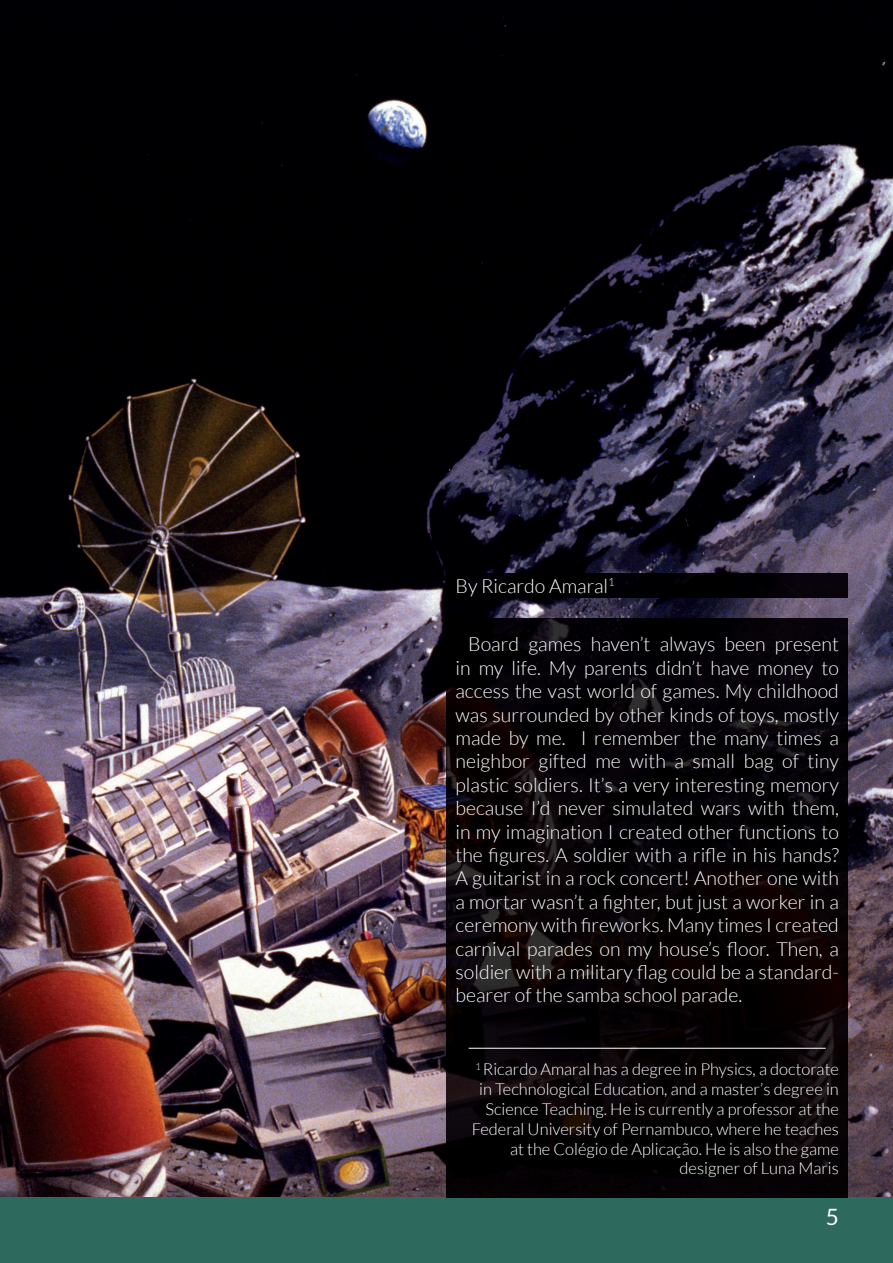
<style>
.page{position:relative;width:893px;height:1263px;background:#fff}
.page>*{position:absolute;margin:0;border:0;box-sizing:border-box;transform-origin:0 0}
.t1{font:22.5px "Lato";color:#fff}
.t2{font:300 19.5px/23.4px "Lato";color:#fff;text-align:justify}
.t3{font:300 16.5px/19.8px "Lato";color:#fff;text-align:right}
</style>
<div class="page">
<img style="left:0;top:0;width:893px;height:1197px">
<div style="left:0;top:1197px;width:893px;height:66px;background:#2d6a5d"></div>
<img style="left:446px;top:619px;width:402px;height:578px">
<img style="left:446px;top:573px;width:402px;height:24px">
<hr style="left:469px;top:1048px;width:357px;height:1px;background:#fff">
<p class="t2" style="left:455px;top:574px;width:161px">By Ricardo Amaral<sup>1</sup></p>
<p class="t2" style="left:455px;top:633px;width:385px;text-indent:13px">Board games haven’t always been present in my life. My parents didn’t have money to access the vast world of games. My childhood was surrounded by other kinds of toys, mostly made by me. I remember the many times a neighbor gifted me with a small bag of tiny plastic soldiers. It’s a very interesting memory because I’d never simulated wars with them, in my imagination I created other functions to the figures. A soldier with a rifle in his hands?<br>A guitarist in a rock concert! Another one with a mortar wasn’t a fighter, but just a worker in a ceremony with fireworks. Many times I created carnival parades on my house’s floor. Then, a soldier with a military flag could be a standard&shy;bearer of the samba school parade.</p>
<p class="t3" style="left:472px;top:1059px;width:369px"><sup>1</sup> Ricardo Amaral has a degree in Physics, a doctorate in Technological Education, and a master’s degree in Science Teaching. He is currently a professor at the Federal University of Pernambuco, where he teaches at the Colégio de Aplicação. He is also the game designer of Luna Maris</p>
<p class="t1" style="left:826px;top:1204px;width:15px">5</p>
</div>
